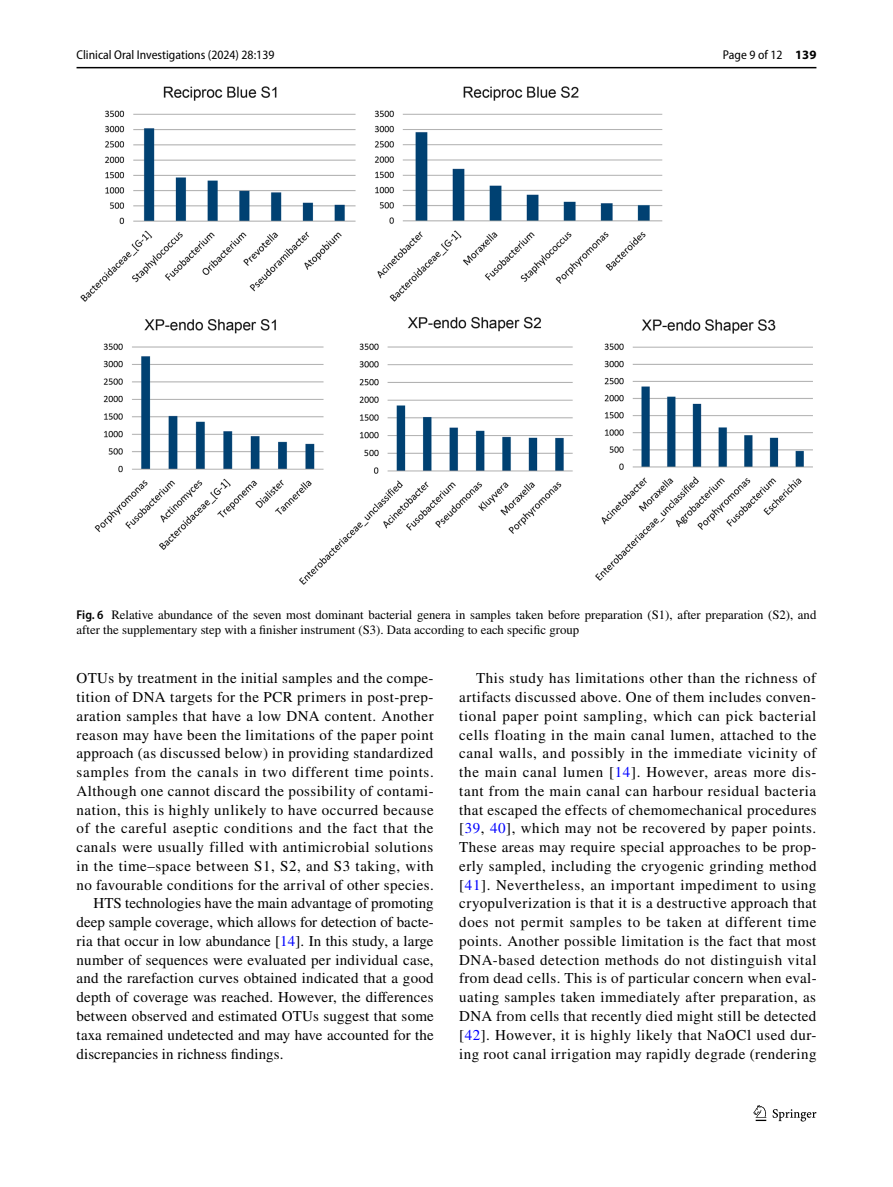
<style>
.page{position:relative;width:893px;height:1187px;background:#fff}
.page>*{position:absolute;margin:0;border:0;box-sizing:border-box;transform-origin:0 0}
.t1{font:15px/18.8px "STIX";letter-spacing:.025em;color:#000;text-align:justify}
.t2{font:15px "STIX";letter-spacing:.045em;color:#000}
.t3{font:15px "STIX";letter-spacing:.005em;color:#000}
.t4{font:15px "STIX";color:#000}
.t5{font:12.75px/15px "STIX";color:#000}
.t6{font:semi-condensed 12.75px "Myriad Pro";color:#000}
.s1{font-weight:700;font-stretch:normal}
.s2{font-family:"Myriad Pro";font-weight:600;font-stretch:semi-condensed}
.s3{color:#00f}
</style>
<div class="page">
<hr style="left:77px;top:67px;width:739px;height:1px;background:#000">
<svg style="left:753px;top:1105px;width:13px;height:15px"></svg>
<svg style="left:773px;top:1109px;width:43px;height:12px"></svg>
<img style="left:81px;top:87px;width:731px;height:497px">
<p class="t6" style="left:77px;top:48px;width:199px">Clinical Oral Investigations (2024) 28:139</p>
<p class="t6" style="left:723px;top:48px;width:95px">Page 9 of 12 <span class="s1">139</span></p>
<p class="t5" style="left:77px;top:608px;width:741px"><span class="s2">Fig. 6</span> Relative abundance of the seven most dominant bacterial genera in samples taken before preparation (S1), after preparation (S2), and after the supplementary step with a finisher instrument (S3). Data according to each specific group</p>
<p class="t1" style="left:77px;top:669px;width:359px">OTUs by treatment in the initial samples and the compe-</p>
<p class="t1" style="left:77px;top:688px;width:358px">tition of DNA targets for the PCR primers in post-prep-</p>
<p class="t1" style="left:77px;top:707px;width:359px">aration samples that have a low DNA content. Another</p>
<p class="t1" style="left:77px;top:726px;width:359px">reason may have been the limitations of the paper point</p>
<p class="t1" style="left:77px;top:744px;width:358px">approach (as discussed below) in providing standardized</p>
<p class="t2" style="left:77px;top:761px;width:359px">samples from the canals in two different time points.</p>
<p class="t1" style="left:77px;top:782px;width:359px">Although one cannot discard the possibility of contami-</p>
<p class="t1" style="left:77px;top:801px;width:359px">nation, this is highly unlikely to have occurred because</p>
<p class="t2" style="left:77px;top:818px;width:358px">of the careful aseptic conditions and the fact that the</p>
<p class="t1" style="left:77px;top:838px;width:358px">canals were usually filled with antimicrobial solutions</p>
<p class="t1" style="left:77px;top:857px;width:359px">in the time–space between S1, S2, and S3 taking, with</p>
<p class="t1" style="left:77px;top:876px;width:359px">no favourable conditions for the arrival of other species.</p>
<p class="t4" style="left:94px;top:893px;width:342px">HTS technologies have the main advantage of promoting</p>
<p class="t3" style="left:77px;top:911px;width:359px">deep sample coverage, which allows for detection of bacte-</p>
<p class="t1" style="left:77px;top:932px;width:359px">ria that occur in low abundance [<span class="s3">14</span>]. In this study, a large</p>
<p class="t1" style="left:77px;top:951px;width:359px">number of sequences were evaluated per individual case,</p>
<p class="t1" style="left:77px;top:969px;width:359px">and the rarefaction curves obtained indicated that a good</p>
<p class="t1" style="left:77px;top:988px;width:359px">depth of coverage was reached. However, the differences</p>
<p class="t1" style="left:77px;top:1007px;width:359px">between observed and estimated OTUs suggest that some</p>
<p class="t1" style="left:77px;top:1026px;width:359px">taxa remained undetected and may have accounted for the</p>
<p class="t3" style="left:77px;top:1043px;width:208px">discrepancies in richness findings.</p>
<p class="t1" style="left:459px;top:669px;width:359px;text-indent:17px">This study has limitations other than the richness of artifacts discussed above. One of them includes conven&shy;tional paper point sampling, which can pick bacterial cells floating in the main canal lumen, attached to the canal walls, and possibly in the immediate vicinity of the main canal lumen [<span class="s3">14</span>]. However, areas more dis&shy;tant from the main canal can harbour residual bacteria that escaped the effects of chemomechanical procedures [<span class="s3">39</span>, <span class="s3">40</span>], which may not be recovered by paper points.<br>These areas may require special approaches to be prop&shy;erly sampled, including the cryogenic grinding method [<span class="s3">41</span>]. Nevertheless, an important impediment to using cryopulverization is that it is a destructive approach that does not permit samples to be taken at different time points. Another possible limitation is the fact that most DNA-based detection methods do not distinguish vital from dead cells. This is of particular concern when eval&shy;uating samples taken immediately after preparation, as DNA from cells that recently died might still be detected [<span class="s3">42</span>]. However, it is highly likely that NaOCl used dur&shy;ing root canal irrigation may rapidly degrade (rendering</p>
</div>
